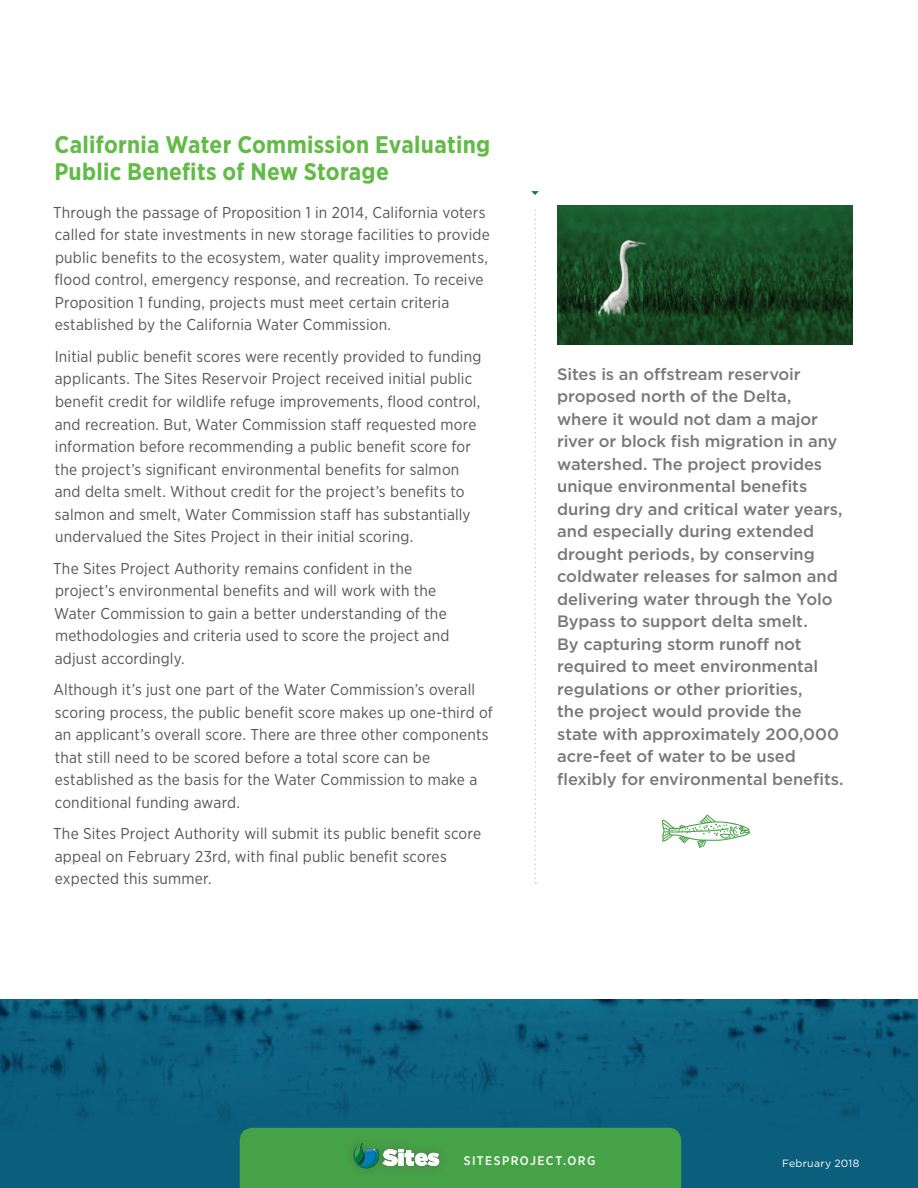
<style>
.page{position:relative;width:918px;height:1188px;background:#fff}
.page>*{position:absolute;margin:0;border:0;box-sizing:border-box;transform-origin:0 0}
.t1{font:700 24px/27px "Gotham Narrow";letter-spacing:.01em;color:#62bb46}
.t2{font:500 16.5px/22.5px "Gotham";letter-spacing:-.005em;color:#787878}
.t3{font:15.75px/22.5px "Gotham Narrow";letter-spacing:.01em;color:#555}
.t4{font:500 12.45px "Gotham Narrow";letter-spacing:.115em;color:#fff}
.t5{font:10.5px "Gotham";letter-spacing:.02em;color:#fff}
.s1{color:#fff}
</style>
<div class="page">
<img style="left:0;top:999px;width:918px;height:34px">
<div style="left:0;top:1033px;width:918px;height:155px;background:#0c5e7d"></div>
<svg style="left:240px;top:1128px;width:441px;height:60px;background:#49a24c"></svg>
<img style="left:557px;top:205px;width:295px;height:139px">
<svg style="left:662px;top:815px;width:88px;height:33px"></svg>
<div style="left:520px;top:178px;width:30px;height:31px;border:1px solid #fff;border-radius:50%"></div>
<svg style="left:532px;top:207px;width:7px;height:677px"></svg>
<h1 class="t1" style="left:54px;top:131px;width:437px">California Water Commission Evaluating<br>Public Benefits of New Storage</h1>
<p class="t3" style="left:53px;top:201px;width:438px">Through the passage of Proposition 1 in 2014, California voters called for state investments in new storage facilities to provide public benefits to the ecosystem, water quality improvements, flood control, emergency response, and recreation. To receive Proposition 1 funding, projects must meet certain criteria established by the California Water Commission.<span class="s1">.</span></p>
<p class="t3" style="left:55px;top:345px;width:428px">Initial public benefit scores were recently provided to funding applicants. The Sites Reservoir Project received initial public benefit credit for wildlife refuge improvements, flood control, and recreation. But, Water Commission staff requested more information before recommending a public benefit score for the project’s significant environmental benefits for salmon and delta smelt. Without credit for the project’s benefits to salmon and smelt, Water Commission staff has substantially undervalued the Sites Project in their initial scoring.</p>
<p class="t3" style="left:53px;top:556px;width:398px">The Sites Project Authority remains confident in the project’s environmental benefits and will work with the Water Commission to gain a better understanding of the methodologies and criteria used to score the project and adjust accordingly.</p>
<p class="t3" style="left:54px;top:678px;width:441px">Although it’s just one part of the Water Commission’s overall scoring process, the public benefit score makes up one-third of an applicant’s overall score. There are three other components that still need to be scored before a total score can be established as the basis for the Water Commission to make a conditional funding award.</p>
<p class="t3" style="left:53px;top:822px;width:429px">The Sites Project Authority will submit its public benefit score appeal on February 23rd, with final public benefit scores expected this summer.</p>
<p class="t2" style="left:557px;top:362px;width:288px">Sites is an offstream reservoir proposed north of the Delta, where it would not dam a major river or block fish migration in any watershed. The project provides unique environmental benefits during dry and critical water years, and especially during extended drought periods, by conserving coldwater releases for salmon and delivering water through the Yolo<br>Bypass to support delta smelt.<br>By capturing storm runoff not required to meet environmental regulations or other priorities,<br>the project would provide the state with approximately 200,000 acre-feet of water to be used flexibly for environmental benefits.</p>
<p class="t4" style="left:464px;top:1153px;width:133px">SITESPROJECT.ORG</p>
<p class="t5" style="left:782px;top:1157px;width:79px">February 2018</p>
</div>
